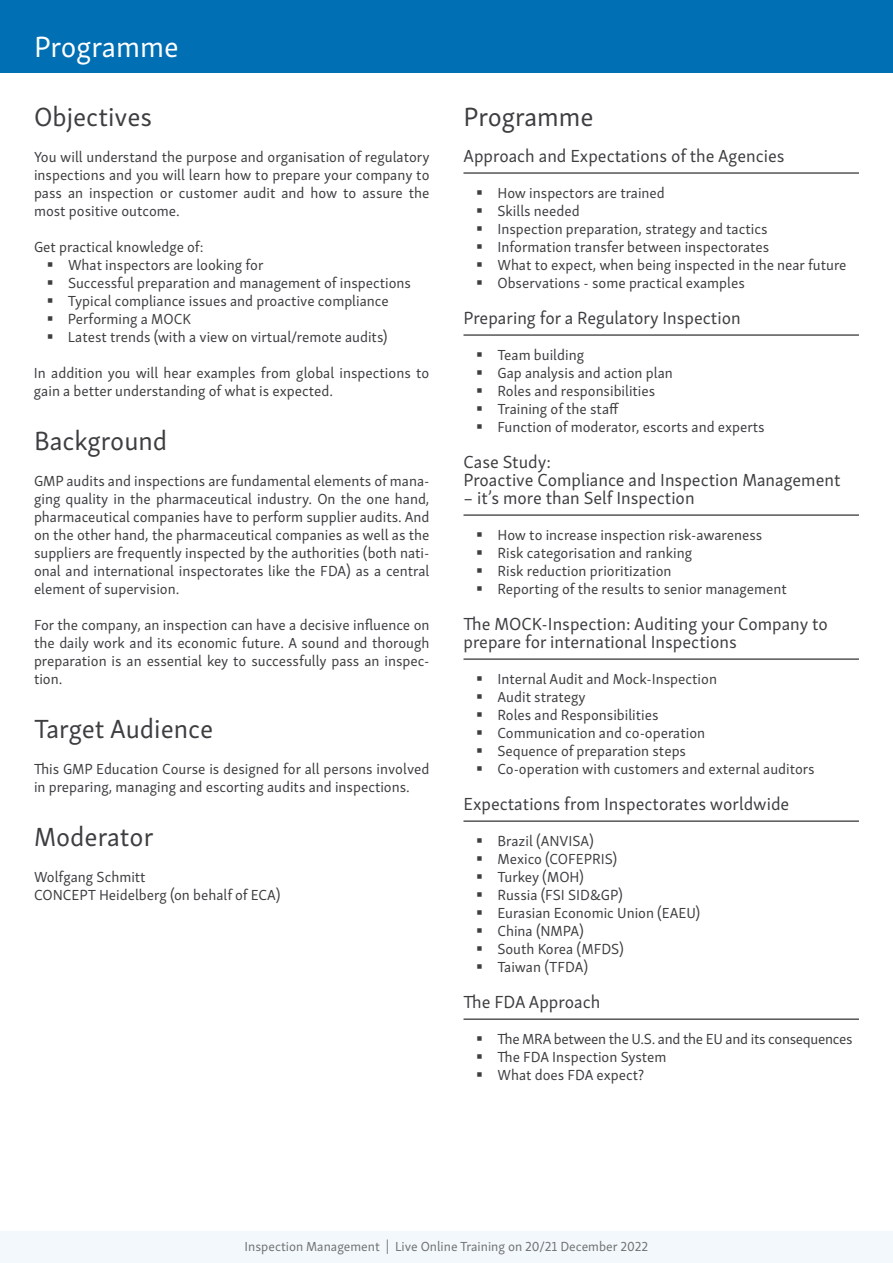
<style>
.page{position:relative;width:893px;height:1263px;background:#fff}
.page>*{position:absolute;margin:0;border:0;box-sizing:border-box;transform-origin:0 0}
.t1{font:30px "Skolar Sans Latn";color:#fff}
.t2{font:27px "Skolar Sans Latn";color:#3e3d40}
.t3{font:18px/18px "Skolar Sans Latn";color:#3e3d40}
.t4{font:15px/18px "Skolar Sans Latn";color:#3e3d40}
.t5{font:15px/18px "Skolar Sans Latn";letter-spacing:-.02em;color:#3e3d40}
.t6{font:13.5px "Skolar Sans Latn";color:#707172}
</style>
<div class="page">
<div style="left:0;top:0;width:893px;height:72px;background:#006fb4"></div>
<hr style="left:463px;top:173px;width:396px;height:1px;background:#000">
<hr style="left:463px;top:335px;width:396px;height:1px;background:#000">
<hr style="left:463px;top:515px;width:396px;height:1px;background:#000">
<hr style="left:463px;top:659px;width:396px;height:1px;background:#000">
<hr style="left:463px;top:821px;width:396px;height:1px;background:#000">
<hr style="left:463px;top:1019px;width:396px;height:1px;background:#000">
<div style="left:0;top:1232px;width:893px;height:31px;background:#f2f8fb"></div>
<h1 class="t1" style="left:34px;top:24px;width:146px">Programme</h1>
<h2 class="t2" style="left:34px;top:96px;width:120px">Objectives</h2>
<p class="t4" style="left:34px;top:147px;width:397px;text-align:justify">You will understand the purpose and organisation of regulatory inspections and you will learn how to prepare your company to pass an inspection or customer audit and how to assure the most positive outcome.</p>
<p class="t4" style="left:68px;top:237px;width:345px;text-indent:-34px">Get practical knowledge of:<br>What inspectors are looking for<br>Successful preparation and management of inspections Typical compliance issues and proactive compliance Performing a MOCK<br>Latest trends (with a view on virtual/remote audits)</p>
<p class="t4" style="left:34px;top:363px;width:397px">In addition you will hear examples from global inspections to gain a better understanding of what is expected.</p>
<h2 class="t2" style="left:34px;top:420px;width:135px">Background</h2>
<p class="t4" style="left:34px;top:471px;width:397px;text-align:justify">GMP audits and inspections are fundamental elements of mana&shy;ging quality in the pharmaceutical industry. On the one hand, pharmaceutical companies have to perform supplier audits. And on the other hand, the pharmaceutical companies as well as the suppliers are frequently inspected by the authorities (both nati&shy;onal and international inspectorates like the FDA) as a central element of supervision.</p>
<p class="t4" style="left:34px;top:615px;width:397px;text-align:justify">For the company, an inspection can have a decisive influence on the daily work and its economic future. A sound and thorough preparation is an essential key to successfully pass an inspec&shy;tion.</p>
<h2 class="t2" style="left:34px;top:708px;width:181px">Target Audience</h2>
<p class="t4" style="left:34px;top:759px;width:397px">This GMP Education Course is designed for all persons involved in preparing, managing and escorting audits and inspections.</p>
<h2 class="t2" style="left:34px;top:816px;width:121px">Moderator</h2>
<p class="t4" style="left:34px;top:867px;width:248px">Wolfgang Schmitt<br>CONCEPT Heidelberg (on behalf of ECA)</p>
<h2 class="t2" style="left:463px;top:96px;width:132px">Programme</h2>
<p class="t3" style="left:463px;top:145px;width:323px">Approach and Expectations of the Agencies</p>
<p class="t4" style="left:497px;top:183px;width:351px">How inspectors are trained<br>Skills needed<br>Inspection preparation, strategy and tactics<br>Information transfer between inspectorates<br>What to expect, when being inspected in the near future Observations - some practical examples</p>
<p class="t3" style="left:463px;top:307px;width:279px">Preparing for a Regulatory Inspection</p>
<p class="t4" style="left:497px;top:345px;width:269px">Team building<br>Gap analysis and action plan<br>Roles and responsibilities<br>Training of the staff<br>Function of moderator, escorts and experts</p>
<p class="t3" style="left:463px;top:451px;width:378px">Case Study:<br>Proactive Compliance and Inspection Management</p>
<p class="t3" style="left:463px;top:487px;width:233px">– it’s more than Self Inspection</p>
<p class="t4" style="left:497px;top:525px;width:291px">How to increase inspection risk-awareness Risk categorisation and ranking<br>Risk reduction prioritization<br>Reporting of the results to senior management</p>
<p class="t3" style="left:463px;top:613px;width:366px">The MOCK-Inspection: Auditing your Company to prepare for international Inspections</p>
<p class="t4" style="left:497px;top:669px;width:319px">Internal Audit and Mock-Inspection<br>Audit strategy<br>Roles and Responsibilities<br>Communication and co-operation<br>Sequence of preparation steps<br>Co-operation with customers and external auditors</p>
<p class="t3" style="left:463px;top:793px;width:327px">Expectations from Inspectorates worldwide</p>
<p class="t4" style="left:497px;top:831px;width:204px">Brazil (ANVISA)<br>Mexico (COFEPRIS)<br>Turkey (MOH)<br>Russia (FSI SID&amp;GP)<br>Eurasian Economic Union (EAEU)<br>China (NMPA)<br>South Korea (MFDS)<br>Taiwan (TFDA)</p>
<p class="t3" style="left:463px;top:991px;width:138px">The FDA Approach</p>
<p class="t5" style="left:497px;top:1029px;width:356px">The MRA between the U.S. and the EU and its consequences<br>The FDA Inspection System<br>What does FDA expect?</p>
<p class="t6" style="left:245px;top:1236px;width:405px">Inspection Management | Live Online Training on 20/21 December 2022</p>
</div>
